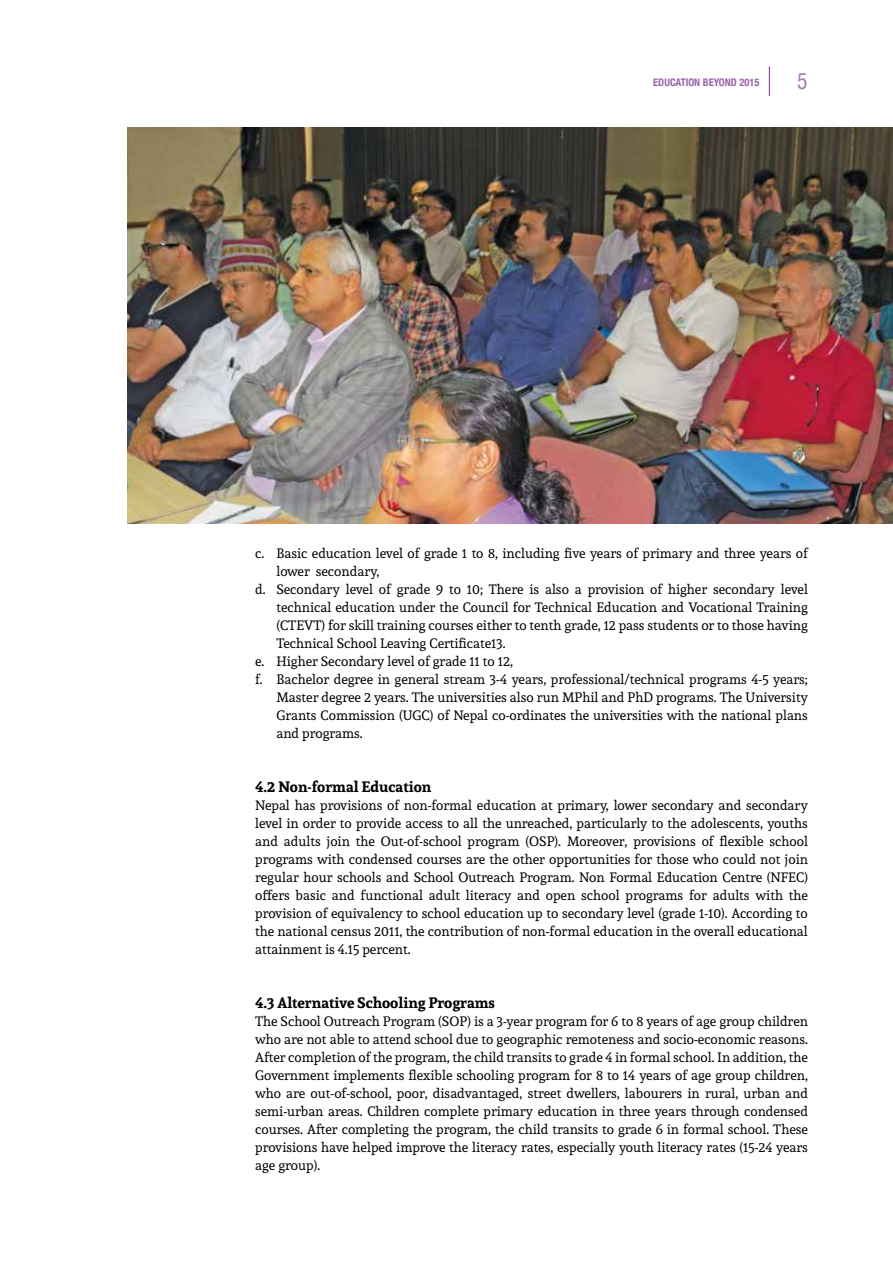
<style>
.page{position:relative;width:893px;height:1263px;background:#fff}
.page>*{position:absolute;margin:0;border:0;box-sizing:border-box;transform-origin:0 0}
.t1{font:condensed 21.3px "Helvetica";color:#a778b4}
.t2{font:700 15px "Andada";color:#000}
.t3{font:13.5px/18px "Andada";color:#000;text-align:justify}
.t4{font:700 condensed 10.5px "Helvetica Neue LT Com";color:#9c65aa}
</style>
<div class="page">
<svg style="left:769px;top:67px;width:1px;height:29px"></svg>
<img style="left:128px;top:128px;width:765px;height:395px">
<p class="t4" style="left:653px;top:76px;width:108px">EDUCATION BEYOND 2015</p>
<h1 class="t1" style="left:797px;top:68px;width:12px">5</h1>
<p class="t3" style="left:255px;top:544px;width:554px">c. Basic education level of grade 1 to 8, including five years of primary and three years of</p>
<p class="t3" style="left:276px;top:562px;width:104px">lower secondary,</p>
<p class="t3" style="left:255px;top:580px;width:554px">d. Secondary level of grade 9 to 10; There is also a provision of higher secondary level</p>
<p class="t3" style="left:276px;top:598px;width:533px">technical education under the Council for Technical Education and Vocational Training</p>
<p class="t3" style="left:276px;top:616px;width:533px">(CTEVT) for skill training courses either to tenth grade, 12 pass students or to those having</p>
<p class="t3" style="left:276px;top:634px;width:231px">Technical School Leaving Certificate13.</p>
<p class="t3" style="left:255px;top:652px;width:259px">e. Higher Secondary level of grade 11 to 12,</p>
<p class="t3" style="left:255px;top:670px;width:554px">f. Bachelor degree in general stream 3-4 years, professional/technical programs 4-5 years;</p>
<p class="t3" style="left:276px;top:688px;width:533px">Master degree 2 years. The universities also run MPhil and PhD programs. The University</p>
<p class="t3" style="left:276px;top:706px;width:533px">Grants Commission (UGC) of Nepal co-ordinates the universities with the national plans</p>
<p class="t3" style="left:276px;top:724px;width:88px">and programs.</p>
<p class="t2" style="left:255px;top:776px;width:178px">4.2 Non-formal Education</p>
<p class="t3" style="left:255px;top:796px;width:554px">Nepal has provisions of non-formal education at primary, lower secondary and secondary level in order to provide access to all the unreached, particularly to the adolescents, youths and adults join the Out-of-school program (OSP). Moreover, provisions of flexible school programs with condensed courses are the other opportunities for those who could not join regular hour schools and School Outreach Program. Non Formal Education Centre (NFEC) offers basic and functional adult literacy and open school programs for adults with the provision of equivalency to school education up to secondary level (grade 1-10). According to the national census 2011, the contribution of non-formal education in the overall educational attainment is 4.15 percent.</p>
<p class="t2" style="left:255px;top:992px;width:241px">4.3 Alternative Schooling Programs</p>
<p class="t3" style="left:255px;top:1012px;width:554px">The School Outreach Program (SOP) is a 3-year program for 6 to 8 years of age group children who are not able to attend school due to geographic remoteness and socio-economic reasons.<br>After completion of the program, the child transits to grade 4 in formal school. In addition, the Government implements flexible schooling program for 8 to 14 years of age group children, who are out-of-school, poor, disadvantaged, street dwellers, labourers in rural, urban and semi-urban areas. Children complete primary education in three years through condensed courses. After completing the program, the child transits to grade 6 in formal school. These provisions have helped improve the literacy rates, especially youth literacy rates (15-24 years age group).</p>
</div>
